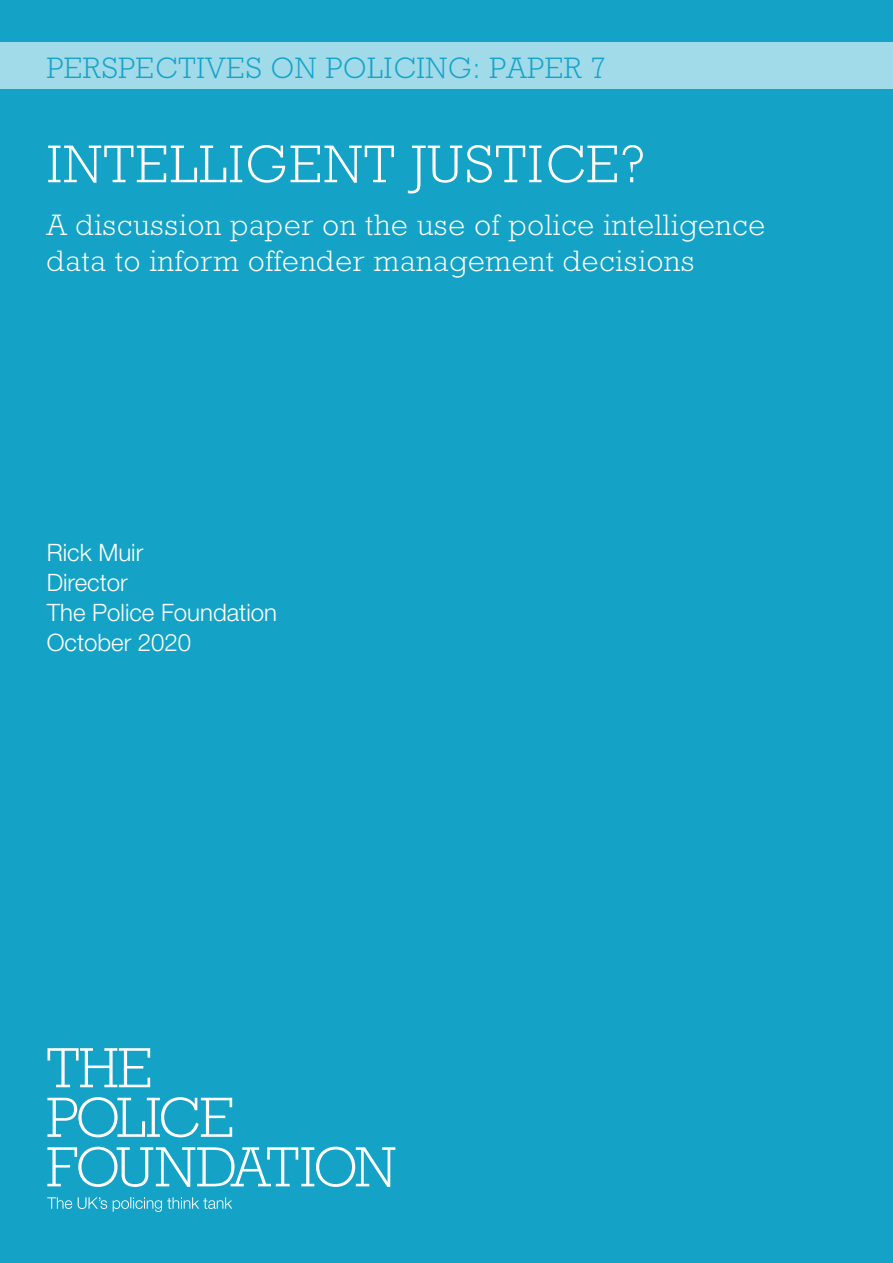
<style>
.page{position:relative;width:893px;height:1263px;background:#14a3c7}
.page>*{position:absolute;margin:0;border:0;box-sizing:border-box;transform-origin:0 0}
.front_cover_title{font:300 54px "M Rockwell";letter-spacing:.03em;color:#fff}
.front_cover_title-2{font:300 30px/36px "M Rockwell";letter-spacing:.03em;color:#fff}
.front_cover_title-3{font:300 30px "M Rockwell";letter-spacing:.03em;color:#14a3c7}
.front_cover_by-line{font:300 24px/30px "Helvetica Neue LT Std";color:#fff}
</style>
<div class="page">
<svg style="left:48px;top:1048px;width:102px;height:39px"></svg>
<svg style="left:47px;top:1097px;width:185px;height:40px"></svg>
<svg style="left:47px;top:1147px;width:348px;height:40px"></svg>
<svg style="left:47px;top:1197px;width:25px;height:12px"></svg>
<svg style="left:78px;top:1197px;width:29px;height:12px"></svg>
<svg style="left:113px;top:1197px;width:119px;height:15px"></svg>
<div style="left:0;top:43px;width:893px;height:46px;background:#a1dae9"></div>
<p class="front_cover_title-3" style="left:47px;top:51px;width:561px">PERSPECTIVES ON POLICING: PAPER 7</p>
<p class="front_cover_title" style="left:47px;top:135px;width:600px">INTELLIGENT JUSTICE?</p>
<p class="front_cover_title-2" style="left:47px;top:207px;width:720px">A discussion paper on the use of police intelligence data to inform offender management decisions</p>
<p class="front_cover_by-line" style="left:47px;top:537px;width:98px">Rick Muir</p>
<p class="front_cover_by-line" style="left:47px;top:567px;width:232px">Director<br>The Police Foundation</p>
<p class="front_cover_by-line" style="left:47px;top:627px;width:146px">October 2020</p>
</div>
